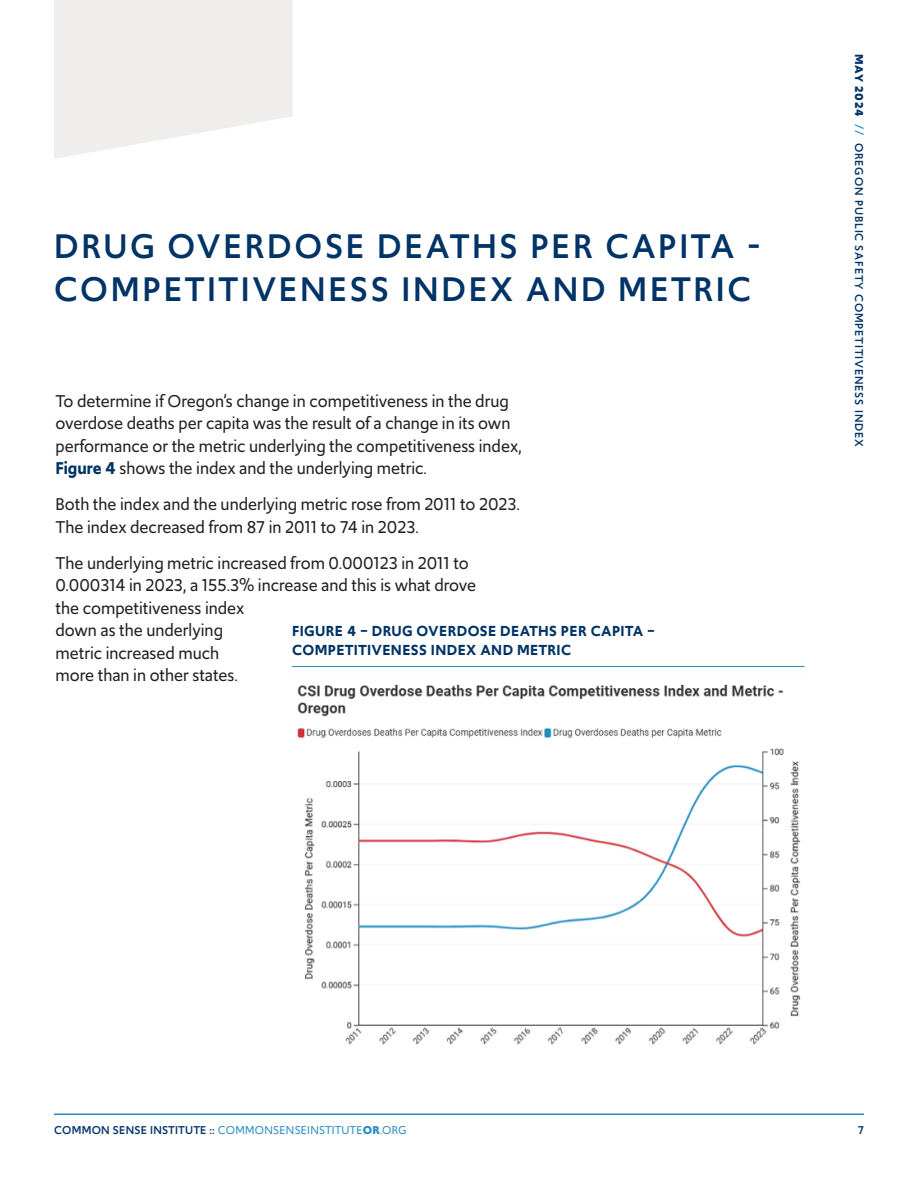
<style>
.page{position:relative;width:918px;height:1188px;background:#fff}
.page>*{position:absolute;margin:0;border:0;box-sizing:border-box;transform-origin:0 0}
.t1{font:500 36px/43.2px "Upgrade";letter-spacing:.075em;color:#036}
.t2{font:18px/22.5px "Upgrade";color:#231f20}
.Figure_Label{font:600 15.3px/18.5px "Upgrade";letter-spacing:.025em;color:#036}
.t3{font:500 12px "Upgrade";letter-spacing:.075em;color:#036}
.t4{font:12px "Upgrade";letter-spacing:.025em;color:#298dc2}
.s1{font-weight:600;color:#036}
.s2{font-weight:700}
.s3{color:#298dc2}
.s4{font-weight:500;color:#036}
</style>
<div class="page">
<hr style="left:54px;top:1113px;width:810px;height:2px;background:#298dc2">
<svg style="left:54px;top:0;width:239px;height:159px;background:#f1f0ef"></svg>
<img style="left:297px;top:684px;width:504px;height:361px">
<hr style="left:292px;top:666px;width:513px;height:1px;background:#298dc2">
<p class="t1" style="left:54px;top:225px;width:708px">DRUG OVERDOSE DEATHS PER CAPITA -<br>COMPETITIVENESS INDEX AND METRIC</p>
<p class="t2" style="left:56px;top:389px;width:468px">To determine if Oregon’s change in competitiveness in the drug overdose deaths per capita was the result of a change in its own performance or the metric underlying the competitiveness index, <span class="s1">Figure 4</span> shows the index and the underlying metric.</p>
<p class="t2" style="left:56px;top:493px;width:466px">Both the index and the underlying metric rose from 2011 to 2023.<br>The index decreased from 87 in 2011 to 74 in 2023.</p>
<p class="t2" style="left:56px;top:551px;width:422px">The underlying metric increased from 0.000123 in 2011 to 0.000314 in 2023, a 155.3% increase and this is what drove the competitiveness index<br>down as the underlying<br>metric increased much<br>more than in other states.</p>
<p class="Figure_Label" style="left:292px;top:622px;width:364px">FIGURE 4 – DRUG OVERDOSE DEATHS PER CAPITA –<br>COMPETITIVENESS INDEX AND METRIC</p>
<p class="t3" style="left:867px;top:54px;width:394px;rotate:90deg"><span class="s2">MAY 2024</span> <span class="s3">//</span> OREGON PUBLIC SAFETY COMPETITIVENESS INDEX</p>
<p class="t4" style="left:54px;top:1122px;width:354px"><span class="s4">COMMON SENSE INSTITUTE ::</span> COMMONSENSEINSTITUTE<span class="s2">OR</span>.ORG</p>
<p class="t3" style="left:858px;top:1122px;width:8px">7</p>
</div>
